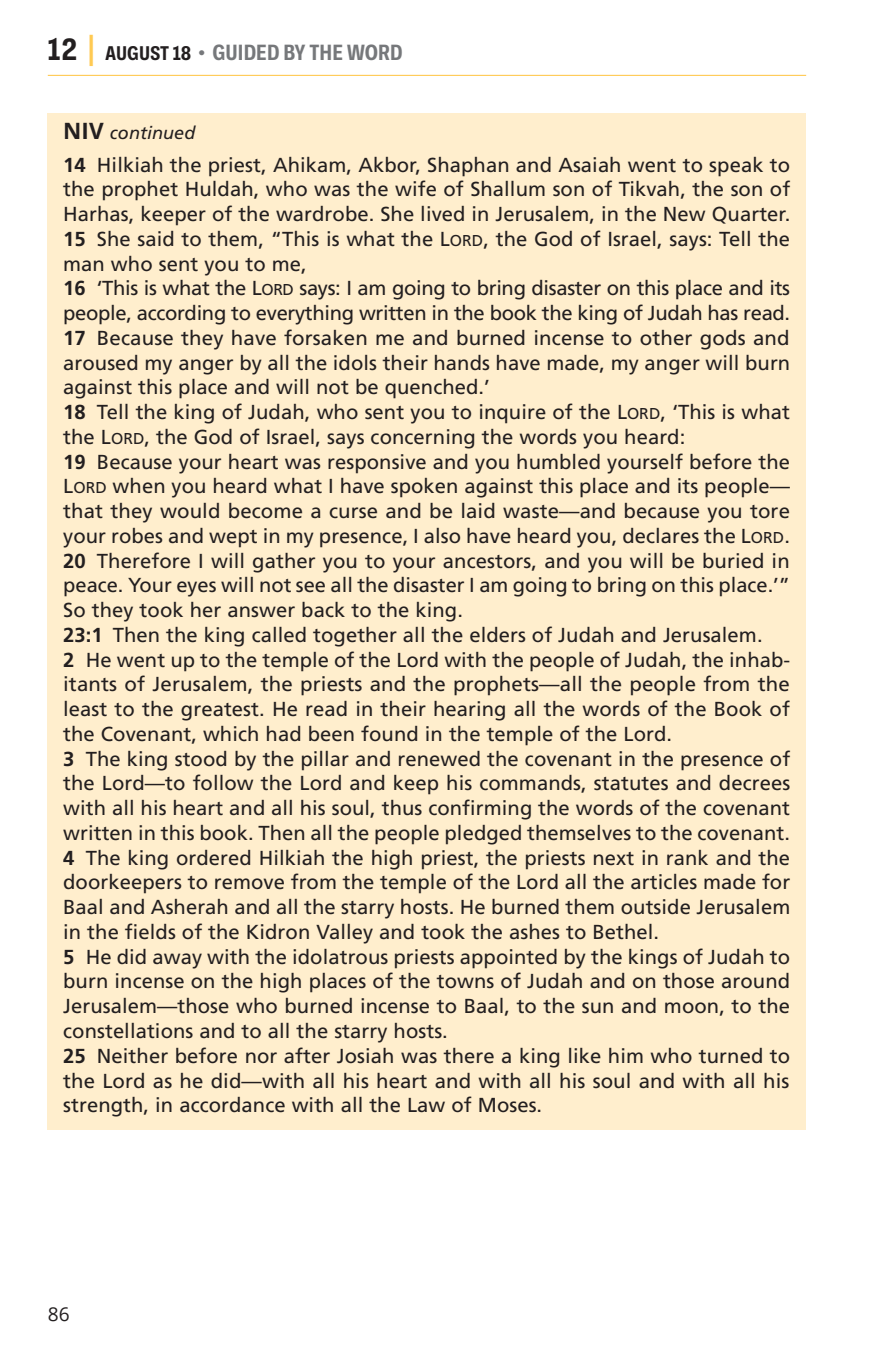
<style>
.page{position:relative;width:871px;height:1357px;background:#fff}
.page>*{position:absolute;margin:0;border:0;box-sizing:border-box;transform-origin:0 0}
.t1{font:700 22.5px "Ballinger Condensed";color:#76787b}
.t2{font:20.25px/24.8px "Frutiger LT Std";letter-spacing:.005em;color:#231f20}
.t3{font:19.12px "Open Sans";color:#231f20}
.t4{font:italic 18px "Frutiger LT Std";letter-spacing:.005em;color:#231f20}
.s1{font-size:31.5px;color:#231f20}
.s2{font-size:31.5px;color:#ffca53}
.s3{font-size:20.25px;color:#231f20}
.s4{font-size:20.25px}
.s5{font-family:"Open Sans";font-weight:700;font-style:normal;font-size:22.5px}
.s6{font-weight:700}
.s7{font-style:inherit}
.s8{font-size:15.75px}
</style>
<div class="page">
<hr style="left:48px;top:75px;width:758px;height:1px;background:#ffca53">
<div style="left:48px;top:113px;width:758px;height:1017px;background:#ffeecd"></div>
<p class="t1" style="left:48px;top:40px;width:356px"><span class="s1">12</span> <span class="s2">|</span> <span class="s3">AUGUST 18</span> <span class="s4">•</span> GUIDED BY THE WORD</p>
<p class="t4" style="left:63px;top:122px;width:134px"><span class="s5">NIV</span> continued</p>
<p class="t2" style="left:63px;top:152px;width:728px"><span class="s6">14</span> Hilkiah the priest, Ahikam, Akbor, Shaphan and Asaiah went to speak to the prophet Huldah, who was the wife of Shallum son of Tikvah, the son of Harhas, keeper of the wardrobe. She lived in Jerusalem, in the New Quarter.<br><span class="s6">15</span> She said to them, “This is what the <span class="s7">L</span><span class="s8">ORD</span>, the God of Israel, says: Tell the man who sent you to me,<br><span class="s6">16</span> ‘This is what the <span class="s7">L</span><span class="s8">ORD</span> says: I am going to bring disaster on this place and its people, according to everything written in the book the king of Judah has read.<br><span class="s6">17</span> Because they have forsaken me and burned incense to other gods and aroused my anger by all the idols their hands have made, my anger will burn against this place and will not be quenched.’<br><span class="s6">18</span> Tell the king of Judah, who sent you to inquire of the <span class="s7">L</span><span class="s8">ORD</span>, ‘This is what the <span class="s7">L</span><span class="s8">ORD</span>, the God of Israel, says concerning the words you heard:<br><span class="s6">19</span> Because your heart was responsive and you humbled yourself before the <span class="s7">L</span><span class="s8">ORD</span> when you heard what I have spoken against this place and its people— that they would become a curse and be laid waste—and because you tore your robes and wept in my presence, I also have heard you, declares the <span class="s7">L</span><span class="s8">ORD</span>.<br><span class="s6">20</span> Therefore I will gather you to your ancestors, and you will be buried in peace. Your eyes will not see all the disaster I am going to bring on this place.’” So they took her answer back to the king.<br><span class="s6">23:1</span> Then the king called together all the elders of Judah and Jerusalem.<br><span class="s6">2</span> He went up to the temple of the Lord with the people of Judah, the inhab&shy;itants of Jerusalem, the priests and the prophets—all the people from the least to the greatest. He read in their hearing all the words of the Book of the Covenant, which had been found in the temple of the Lord.<br><span class="s6">3</span> The king stood by the pillar and renewed the covenant in the presence of the Lord—to follow the Lord and keep his commands, statutes and decrees with all his heart and all his soul, thus confirming the words of the covenant written in this book. Then all the people pledged themselves to the covenant.<br><span class="s6">4</span> The king ordered Hilkiah the high priest, the priests next in rank and the doorkeepers to remove from the temple of the Lord all the articles made for Baal and Asherah and all the starry hosts. He burned them outside Jerusalem in the fields of the Kidron Valley and took the ashes to Bethel.<br><span class="s6">5</span> He did away with the idolatrous priests appointed by the kings of Judah to burn incense on the high places of the towns of Judah and on those around Jerusalem—those who burned incense to Baal, to the sun and moon, to the constellations and to all the starry hosts.<br><span class="s6">25</span> Neither before nor after Josiah was there a king like him who turned to the Lord as he did—with all his heart and with all his soul and with all his strength, in accordance with all the Law of Moses.</p>
<p class="t3" style="left:48px;top:1301px;width:23px">86</p>
</div>
